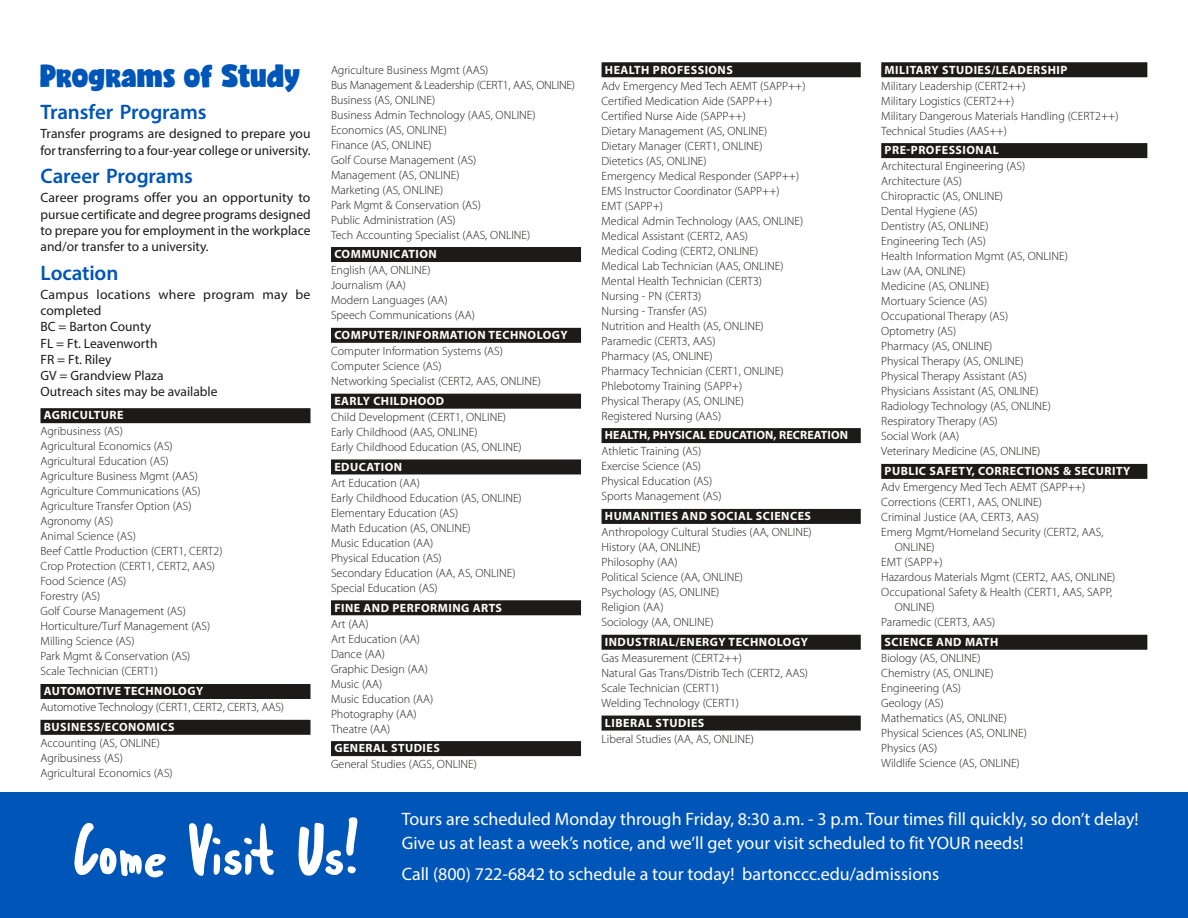
<style>
.page{position:relative;width:1188px;height:918px;background:#fff}
.page>*{position:absolute;margin:0;border:0;box-sizing:border-box;transform-origin:0 0}
.t1{font:105px "Scenders";letter-spacing:-.005em;color:#fff}
.t2{font:30px "Candy";color:#0055b8}
.t3{font:600 21px "Myriad Pro";letter-spacing:-.005em;color:#0055b8}
.t4{font:18px/24px "Myriad Pro";color:#fff}
.t5{font:13.5px/16.2px "Myriad Pro";color:#1c1b1a}
.t6{font:300 12px/15px "Myriad Pro";color:#1c1b1a}
.t7{font:700 12px "Myriad Pro";letter-spacing:.04em;color:#fff}
.t8{font:700 12px "Myriad Pro";letter-spacing:.01em;color:#fff}
</style>
<div class="page">
<div style="left:0;top:793px;width:1188px;height:125px;background:#0055b8"></div>
<div style="left:40px;top:408px;width:270px;height:15px;background:#1c1b1a"></div>
<div style="left:40px;top:684px;width:270px;height:15px;background:#1c1b1a"></div>
<div style="left:40px;top:720px;width:270px;height:15px;background:#1c1b1a"></div>
<div style="left:331px;top:247px;width:250px;height:15px;background:#1c1b1a"></div>
<div style="left:331px;top:328px;width:250px;height:15px;background:#1c1b1a"></div>
<div style="left:331px;top:394px;width:250px;height:15px;background:#1c1b1a"></div>
<div style="left:331px;top:459px;width:250px;height:15px;background:#1c1b1a"></div>
<div style="left:331px;top:600px;width:250px;height:15px;background:#1c1b1a"></div>
<div style="left:331px;top:741px;width:250px;height:15px;background:#1c1b1a"></div>
<div style="left:602px;top:62px;width:259px;height:15px;background:#1c1b1a"></div>
<div style="left:602px;top:428px;width:259px;height:15px;background:#1c1b1a"></div>
<div style="left:602px;top:509px;width:259px;height:15px;background:#1c1b1a"></div>
<div style="left:602px;top:635px;width:259px;height:15px;background:#1c1b1a"></div>
<div style="left:602px;top:716px;width:259px;height:15px;background:#1c1b1a"></div>
<div style="left:881px;top:62px;width:266px;height:15px;background:#1c1b1a"></div>
<div style="left:881px;top:143px;width:266px;height:15px;background:#1c1b1a"></div>
<div style="left:881px;top:464px;width:266px;height:15px;background:#1c1b1a"></div>
<div style="left:881px;top:635px;width:266px;height:15px;background:#1c1b1a"></div>
<h2 class="t2" style="left:40px;top:62px;width:261px">Programs of Study</h2>
<h3 class="t3" style="left:40px;top:99px;width:167px">Transfer Programs</h3>
<p class="t5" style="left:40px;top:126px;width:272px">Transfer programs are designed to prepare you for transferring to a four-year college or university.</p>
<h3 class="t3" style="left:40px;top:163px;width:154px">Career Programs</h3>
<p class="t5" style="left:40px;top:190px;width:272px;text-align:justify">Career programs offer you an opportunity to pursue certificate and degree programs designed to prepare you for employment in the workplace and/or transfer to a university.</p>
<h3 class="t3" style="left:40px;top:259px;width:79px">Location</h3>
<p class="t5" style="left:40px;top:286px;width:271px">Campus locations where program may be completed<br>BC = Barton County<br>FL = Ft. Leavenworth<br>FR = Ft. Riley<br>GV = Grandview Plaza<br>Outreach sites may be available</p>
<p class="t7" style="left:44px;top:408px;width:81px">AGRICULTURE</p>
<p class="t6" style="left:40px;top:424px;width:184px">Agribusiness (AS)<br>Agricultural Economics (AS)<br>Agricultural Education (AS)<br>Agriculture Business Mgmt (AAS)<br>Agriculture Communications (AS)<br>Agriculture Transfer Option (AS)<br>Agronomy (AS)<br>Animal Science (AS)<br>Beef Cattle Production (CERT1, CERT2)<br>Crop Protection (CERT1, CERT2, AAS)<br>Food Science (AS)<br>Forestry (AS)<br>Golf Course Management (AS)<br>Horticulture/Turf Management (AS)<br>Milling Science (AS)<br>Park Mgmt &amp; Conservation (AS)<br>Scale Technician (CERT1)</p>
<p class="t7" style="left:44px;top:683px;width:161px">AUTOMOTIVE TECHNOLOGY</p>
<p class="t6" style="left:40px;top:700px;width:245px">Automotive Technology (CERT1, CERT2, CERT3, AAS)</p>
<p class="t7" style="left:44px;top:719px;width:132px">BUSINESS/ECONOMICS</p>
<p class="t6" style="left:40px;top:736px;width:134px">Accounting (AS, ONLINE)<br>Agribusiness (AS)<br>Agricultural Economics (AS)</p>
<p class="t6" style="left:331px;top:62px;width:246px">Agriculture Business Mgmt (AAS)<br>Bus Management &amp; Leadership (CERT1, AAS, ONLINE)<br>Business (AS, ONLINE)<br>Business Admin Technology (AAS, ONLINE)<br>Economics (AS, ONLINE)<br>Finance (AS, ONLINE)<br>Golf Course Management (AS)<br>Management (AS, ONLINE)<br>Marketing (AS, ONLINE)<br>Park Mgmt &amp; Conservation (AS)<br>Public Administration (AS)<br>Tech Accounting Specialist (AAS, ONLINE)</p>
<p class="t7" style="left:334px;top:246px;width:104px">COMMUNICATION</p>
<p class="t6" style="left:331px;top:263px;width:146px">English (AA, ONLINE)<br>Journalism (AA)<br>Modern Languages (AA)<br>Speech Communications (AA)</p>
<p class="t7" style="left:334px;top:327px;width:235px">COMPUTER/INFORMATION TECHNOLOGY</p>
<p class="t6" style="left:331px;top:344px;width:211px">Computer Information Systems (AS)<br>Computer Science (AS)<br>Networking Specialist (CERT2, AAS, ONLINE)</p>
<p class="t7" style="left:334px;top:393px;width:111px">EARLY CHILDHOOD</p>
<p class="t6" style="left:331px;top:409px;width:192px">Child Development (CERT1, ONLINE)<br>Early Childhood (AAS, ONLINE)<br>Early Childhood Education (AS, ONLINE)</p>
<p class="t7" style="left:334px;top:459px;width:69px">EDUCATION</p>
<p class="t6" style="left:331px;top:475px;width:192px">Art Education (AA)<br>Early Childhood Education (AS, ONLINE)<br>Elementary Education (AS)<br>Math Education (AS, ONLINE)<br>Music Education (AA)<br>Physical Education (AS)<br>Secondary Education (AA, AS, ONLINE)<br>Special Education (AS)</p>
<p class="t7" style="left:334px;top:600px;width:169px">FINE AND PERFORMING ARTS</p>
<p class="t6" style="left:331px;top:616px;width:104px">Art (AA)<br>Art Education (AA)<br>Dance (AA)<br>Graphic Design (AA)<br>Music (AA)<br>Music Education (AA)<br>Photography (AA)<br>Theatre (AA)</p>
<p class="t7" style="left:334px;top:740px;width:107px">GENERAL STUDIES</p>
<p class="t6" style="left:331px;top:757px;width:148px">General Studies (AGS, ONLINE)</p>
<p class="t7" style="left:605px;top:62px;width:129px">HEALTH PROFESSIONS</p>
<p class="t6" style="left:602px;top:78px;width:206px">Adv Emergency Med Tech AEMT (SAPP++)<br>Certified Medication Aide (SAPP++)<br>Certified Nurse Aide (SAPP++)<br>Dietary Management (AS, ONLINE)<br>Dietary Manager (CERT1, ONLINE)<br>Dietetics (AS, ONLINE)<br>Emergency Medical Responder (SAPP++)<br>EMS Instructor Coordinator (SAPP++)<br>EMT (SAPP+)<br>Medical Admin Technology (AAS, ONLINE)<br>Medical Assistant (CERT2, AAS)<br>Medical Coding (CERT2, ONLINE)<br>Medical Lab Technician (AAS, ONLINE)<br>Mental Health Technician (CERT3)<br>Nursing - PN (CERT3)<br>Nursing - Transfer (AS)<br>Nutrition and Health (AS, ONLINE)<br>Paramedic (CERT3, AAS)<br>Pharmacy (AS, ONLINE)<br>Pharmacy Technician (CERT1, ONLINE)<br>Phlebotomy Training (SAPP+)<br>Physical Therapy (AS, ONLINE)<br>Registered Nursing (AAS)</p>
<p class="t8" style="left:605px;top:427px;width:245px">HEALTH, PHYSICAL EDUCATION, RECREATION</p>
<p class="t6" style="left:602px;top:444px;width:122px">Athletic Training (AS)<br>Exercise Science (AS)<br>Physical Education (AS)<br>Sports Management (AS)</p>
<p class="t7" style="left:605px;top:508px;width:208px">HUMANITIES AND SOCIAL SCIENCES</p>
<p class="t6" style="left:602px;top:525px;width:212px">Anthropology Cultural Studies (AA, ONLINE)<br>History (AA, ONLINE)<br>Philosophy (AA)<br>Political Science (AA, ONLINE)<br>Psychology (AS, ONLINE)<br>Religion (AA)<br>Sociology (AA, ONLINE)</p>
<p class="t7" style="left:605px;top:634px;width:205px">INDUSTRIAL/ENERGY TECHNOLOGY</p>
<p class="t6" style="left:602px;top:650px;width:208px">Gas Measurement (CERT2++)<br>Natural Gas Trans/Distrib Tech (CERT2, AAS)<br>Scale Technician (CERT1)<br>Welding Technology (CERT1)</p>
<p class="t7" style="left:605px;top:715px;width:101px">LIBERAL STUDIES</p>
<p class="t6" style="left:602px;top:731px;width:154px">Liberal Studies (AA, AS, ONLINE)</p>
<p class="t7" style="left:885px;top:62px;width:184px">MILITARY STUDIES/LEADERSHIP</p>
<p class="t6" style="left:881px;top:78px;width:239px">Military Leadership (CERT2++)<br>Military Logistics (CERT2++)<br>Military Dangerous Materials Handling (CERT2++)<br>Technical Studies (AAS++)</p>
<p class="t7" style="left:885px;top:142px;width:116px">PRE-PROFESSIONAL</p>
<p class="t6" style="left:881px;top:159px;width:188px">Architectural Engineering (AS)<br>Architecture (AS)<br>Chiropractic (AS, ONLINE)<br>Dental Hygiene (AS)<br>Dentistry (AS, ONLINE)<br>Engineering Tech (AS)<br>Health Information Mgmt (AS, ONLINE)<br>Law (AA, ONLINE)<br>Medicine (AS, ONLINE)<br>Mortuary Science (AS)<br>Occupational Therapy (AS)<br>Optometry (AS)<br>Pharmacy (AS, ONLINE)<br>Physical Therapy (AS, ONLINE)<br>Physical Therapy Assistant (AS)<br>Physicians Assistant (AS, ONLINE)<br>Radiology Technology (AS, ONLINE)<br>Respiratory Therapy (AS)<br>Social Work (AA)<br>Veterinary Medicine (AS, ONLINE)</p>
<p class="t7" style="left:885px;top:463px;width:247px">PUBLIC SAFETY, CORRECTIONS &amp; SECURITY</p>
<p class="t6" style="left:881px;top:480px;width:206px">Adv Emergency Med Tech AEMT (SAPP++)</p>
<p class="t6" style="left:881px;top:495px;width:162px">Corrections (CERT1, AAS, ONLINE)</p>
<p class="t6" style="left:881px;top:510px;width:159px">Criminal Justice (AA, CERT3, AAS)</p>
<p class="t6" style="left:881px;top:525px;width:224px">Emerg Mgmt/Homeland Security (CERT2, AAS,</p>
<p class="t6" style="left:895px;top:540px;width:42px">ONLINE)</p>
<p class="t6" style="left:881px;top:555px;width:63px">EMT (SAPP+)</p>
<p class="t6" style="left:881px;top:570px;width:236px">Hazardous Materials Mgmt (CERT2, AAS, ONLINE)</p>
<p class="t6" style="left:881px;top:585px;width:232px">Occupational Safety &amp; Health (CERT1, AAS, SAPP,</p>
<p class="t6" style="left:895px;top:600px;width:42px">ONLINE)</p>
<p class="t6" style="left:881px;top:615px;width:116px">Paramedic (CERT3, AAS)</p>
<p class="t7" style="left:885px;top:634px;width:115px">SCIENCE AND MATH</p>
<p class="t6" style="left:881px;top:650px;width:147px">Biology (AS, ONLINE)<br>Chemistry (AS, ONLINE)<br>Engineering (AS)<br>Geology (AS)<br>Mathematics (AS, ONLINE)<br>Physical Sciences (AS, ONLINE)<br>Physics (AS)<br>Wildlife Science (AS, ONLINE)</p>
<h1 class="t1" style="left:71px;top:806px;width:295px">Come Visit Us!</h1>
<h3 class="t4" style="left:402px;top:807px;width:739px">Tours are scheduled Monday through Friday, 8:30 a.m. - 3 p.m. Tour times fill quickly, so don’t delay!<br>Give us at least a week’s notice, and we’ll get your visit scheduled to fit YOUR needs!</h3>
<h3 class="t4" style="left:402px;top:861px;width:539px">Call (800) 722-6842 to schedule a tour today! bartonccc.edu/admissions</h3>
</div>
